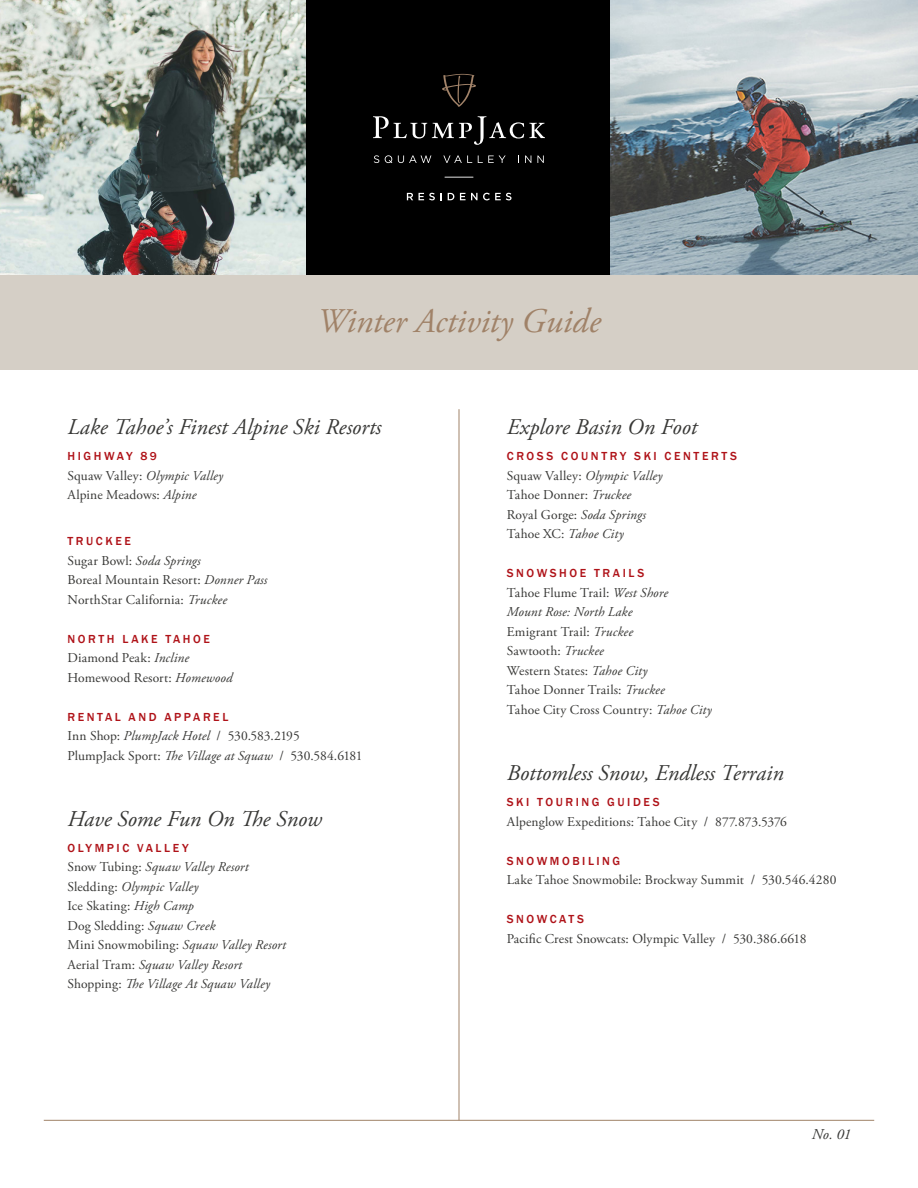
<style>
.page{position:relative;width:918px;height:1188px;background:#fff}
.page>*{position:absolute;margin:0;border:0;box-sizing:border-box;transform-origin:0 0}
.t1{font:italic 34.5px "Adobe Garamond Pro";letter-spacing:-.005em;color:#a08268}
.t2{font:italic 22.5px "Adobe Garamond Pro";color:#373735}
.t3{font:italic 15px "Adobe Garamond Pro";color:#373735}
.t4{font:13.5px "Adobe Garamond Pro";letter-spacing:.01em;color:#373735}
.t5{font:italic 13.5px "Adobe Garamond Pro";letter-spacing:.01em;color:#373735}
.t6{font:500 12px "Franklin Gothic";letter-spacing:.215em;color:#af1218}
.s1{font-style:normal}
.s2{font-style:italic}
</style>
<div class="page">
<div style="left:0;top:274px;width:918px;height:95px;background:#d5cfc6"></div>
<div style="left:306px;top:0;width:306px;height:274px;background:#000"></div>
<svg style="left:374px;top:155px;width:5px;height:8px"></svg>
<svg style="left:385px;top:155px;width:7px;height:8px"></svg>
<svg style="left:398px;top:155px;width:33px;height:8px"></svg>
<svg style="left:443px;top:155px;width:29px;height:8px"></svg>
<svg style="left:478px;top:155px;width:28px;height:8px"></svg>
<svg style="left:525px;top:155px;width:6px;height:8px"></svg>
<svg style="left:537px;top:155px;width:7px;height:8px"></svg>
<svg style="left:445px;top:177px;width:28px;height:1px"></svg>
<svg style="left:442px;top:74px;width:34px;height:33px"></svg>
<svg style="left:373px;top:116px;width:172px;height:29px"></svg>
<svg style="left:407px;top:193px;width:6px;height:7px"></svg>
<svg style="left:419px;top:193px;width:23px;height:7px"></svg>
<svg style="left:448px;top:193px;width:6px;height:7px"></svg>
<svg style="left:460px;top:193px;width:17px;height:7px"></svg>
<svg style="left:483px;top:193px;width:29px;height:7px"></svg>
<hr style="left:459px;top:409px;width:1px;height:711px;background:#a08268">
<hr style="left:44px;top:1120px;width:830px;height:1px;background:#a08268">
<img style="left:0;top:0;width:306px;height:274px">
<img style="left:611px;top:0;width:307px;height:274px">
<p class="t1" style="left:317px;top:300px;width:285px">Winter Activity Guide</p>
<p class="t2" style="left:68px;top:414px;width:315px">Lake Tahoe’s Finest Alpine Ski Resorts</p>
<p class="t6" style="left:68px;top:449px;width:91px">HIGHWAY 89</p>
<p class="t5" style="left:68px;top:468px;width:157px"><span class="s1">Squaw Valley:</span> Olympic Valley</p>
<p class="t4" style="left:68px;top:487px;width:130px">Alpine Meadows: <span class="s2">Alpine</span></p>
<p class="t6" style="left:68px;top:534px;width:65px">TRUCKEE</p>
<p class="t5" style="left:68px;top:552px;width:135px"><span class="s1">Sugar Bowl:</span> Soda Springs</p>
<p class="t4" style="left:68px;top:572px;width:201px">Boreal Mountain Resort: <span class="s2">Donner Pass</span></p>
<p class="t4" style="left:68px;top:591px;width:161px">NorthStar California: <span class="s2">Truckee</span></p>
<p class="t6" style="left:68px;top:631px;width:144px">NORTH LAKE TAHOE</p>
<p class="t4" style="left:68px;top:650px;width:123px">Diamond Peak: <span class="s2">Incline</span></p>
<p class="t4" style="left:68px;top:669px;width:167px">Homewood Resort: <span class="s2">Homewood</span></p>
<p class="t6" style="left:68px;top:709px;width:162px">RENTAL AND APPAREL</p>
<p class="t4" style="left:68px;top:728px;width:234px">Inn Shop: <span class="s2">PlumpJack Hotel</span> / 530.583.2195</p>
<p class="t4" style="left:68px;top:747px;width:296px">PlumpJack Sport: <span class="s2">The Village at Squaw</span> / 530.584.6181</p>
<p class="t2" style="left:68px;top:805px;width:256px">Have Some Fun On The Snow</p>
<p class="t6" style="left:68px;top:840px;width:123px">OLYMPIC VALLEY</p>
<p class="t5" style="left:68px;top:859px;width:183px"><span class="s1">Snow Tubing:</span> Squaw Valley Resort</p>
<p class="t5" style="left:68px;top:879px;width:132px"><span class="s1">Sledding:</span> Olympic Valley</p>
<p class="t4" style="left:68px;top:898px;width:128px">Ice Skating: <span class="s2">High Camp</span></p>
<p class="t4" style="left:68px;top:918px;width:150px">Dog Sledding: <span class="s2">Squaw Creek</span></p>
<p class="t4" style="left:68px;top:937px;width:220px">Mini Snowmobiling: <span class="s2">Squaw Valley Resort</span></p>
<p class="t5" style="left:68px;top:957px;width:176px"><span class="s1">Aerial Tram:</span> Squaw Valley Resort</p>
<p class="t5" style="left:68px;top:976px;width:204px"><span class="s1">Shopping:</span> The Village At Squaw Valley</p>
<p class="t2" style="left:507px;top:414px;width:192px">Explore Basin On Foot</p>
<p class="t6" style="left:507px;top:449px;width:232px">CROSS COUNTRY SKI CENTERTS</p>
<p class="t5" style="left:507px;top:468px;width:157px"><span class="s1">Squaw Valley:</span> Olympic Valley</p>
<p class="t4" style="left:507px;top:487px;width:126px">Tahoe Donner: <span class="s2">Truckee</span></p>
<p class="t4" style="left:507px;top:507px;width:141px">Royal Gorge: <span class="s2">Soda Springs</span></p>
<p class="t5" style="left:507px;top:526px;width:118px"><span class="s1">Tahoe XC:</span> Tahoe City</p>
<p class="t6" style="left:507px;top:566px;width:139px">SNOWSHOE TRAILS</p>
<p class="t4" style="left:507px;top:585px;width:163px">Tahoe Flume Trail: <span class="s2">West Shore</span></p>
<p class="t5" style="left:507px;top:604px;width:127px">Mount Rose: North Lake</p>
<p class="t4" style="left:507px;top:624px;width:128px">Emigrant Trail: <span class="s2">Truckee</span></p>
<p class="t4" style="left:507px;top:643px;width:99px">Sawtooth: <span class="s2">Truckee</span></p>
<p class="t4" style="left:507px;top:663px;width:142px">Western States: <span class="s2">Tahoe City</span></p>
<p class="t4" style="left:507px;top:682px;width:160px">Tahoe Donner Trails: <span class="s2">Truckee</span></p>
<p class="t4" style="left:507px;top:702px;width:206px">Tahoe City Cross Country: <span class="s2">Tahoe City</span></p>
<p class="t2" style="left:507px;top:759px;width:278px">Bottomless Snow, Endless Terrain</p>
<p class="t6" style="left:507px;top:795px;width:154px">SKI TOURING GUIDES</p>
<p class="t4" style="left:507px;top:813px;width:282px">Alpenglow Expeditions: Tahoe City / 877.873.5376</p>
<p class="t6" style="left:507px;top:853px;width:115px">SNOWMOBILING</p>
<p class="t4" style="left:507px;top:872px;width:331px">Lake Tahoe Snowmobile: Brockway Summit / 530.546.4280</p>
<p class="t6" style="left:507px;top:912px;width:79px">SNOWCATS</p>
<p class="t4" style="left:507px;top:930px;width:301px">Pacific Crest Snowcats: Olympic Valley / 530.386.6618</p>
<p class="t3" style="left:812px;top:1125px;width:41px">No. 01</p>
</div>
